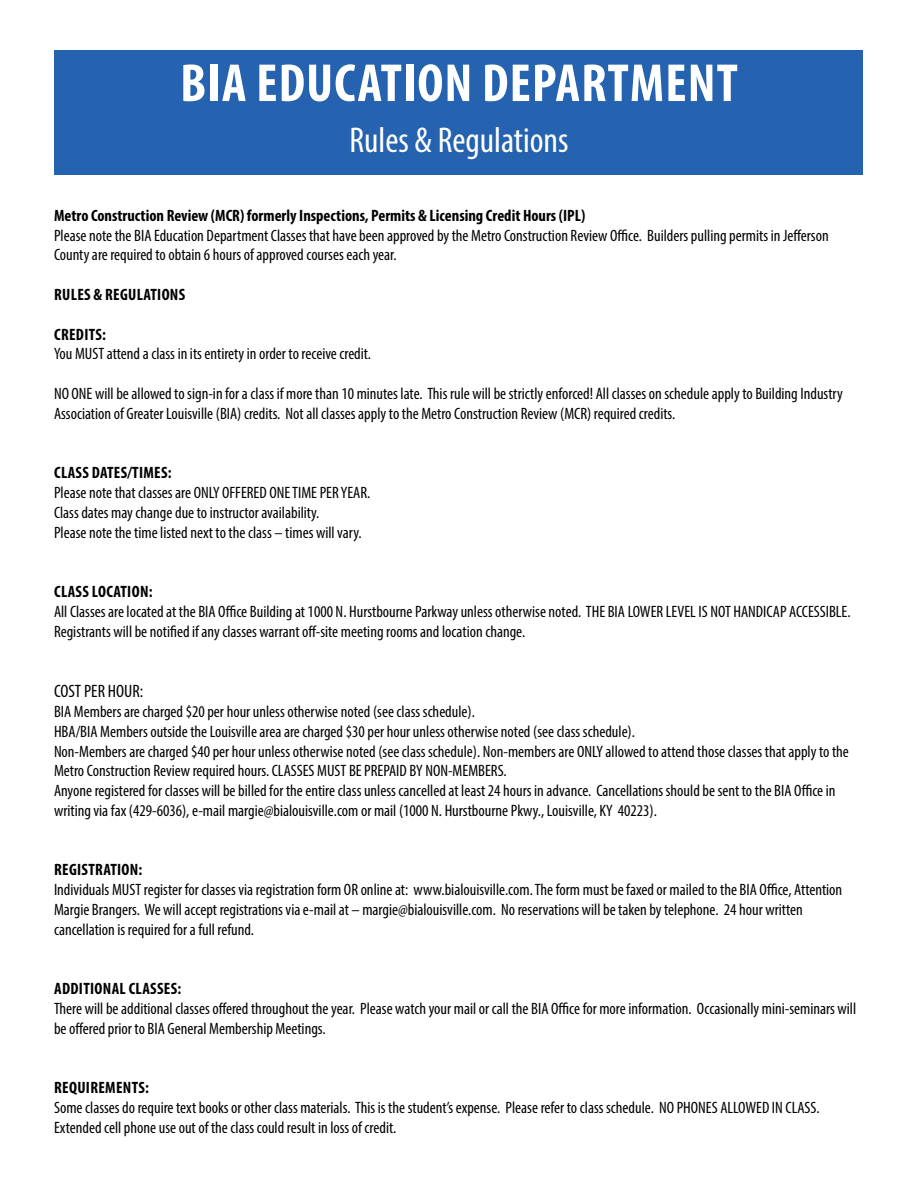
<style>
.page{position:relative;width:918px;height:1188px;background:#fff}
.page>*{position:absolute;margin:0;border:0;box-sizing:border-box;transform-origin:0 0}
.t1{font:700 condensed 54px "Myriad Pro";letter-spacing:.02em;color:#fff}
.t2{font:condensed 36px "Myriad Pro";color:#fff}
.t3{font:condensed 18px "Myriad Pro";color:#000}
.t4{font:condensed 16.5px/19.8px "Myriad Pro";color:#000}
.t5{font:700 condensed 16.5px "Myriad Pro";letter-spacing:.02em;color:#000}
.t6{font:700 condensed 16.5px "Myriad Pro";color:#000}
</style>
<div class="page">
<div style="left:55px;top:51px;width:808px;height:124px;background:#2562af"></div>
<h1 class="t1" style="left:180px;top:49px;width:559px">BIA EDUCATION DEPARTMENT</h1>
<h2 class="t2" style="left:349px;top:119px;width:221px">Rules &amp; Regulations</h2>
<p class="t6" style="left:54px;top:205px;width:533px">Metro Construction Review (MCR) formerly Inspections, Permits &amp; Licensing Credit Hours (IPL)</p>
<p class="t4" style="left:54px;top:225px;width:776px">Please note the BIA Education Department Classes that have been approved by the Metro Construction Review Office. Builders pulling permits in Jefferson<br>County are required to obtain 6 hours of approved courses each year.</p>
<p class="t5" style="left:54px;top:284px;width:133px">RULES &amp; REGULATIONS</p>
<p class="t5" style="left:54px;top:324px;width:53px">CREDITS:</p>
<p class="t4" style="left:54px;top:344px;width:319px">You MUST attend a class in its entirety in order to receive credit.</p>
<p class="t4" style="left:54px;top:383px;width:790px">NO ONE will be allowed to sign-in for a class if more than 10 minutes late. This rule will be strictly enforced! All classes on schedule apply to Building Industry<br>Association of Greater Louisville (BIA) credits. Not all classes apply to the Metro Construction Review (MCR) required credits.</p>
<p class="t5" style="left:54px;top:462px;width:119px">CLASS DATES/TIMES:</p>
<p class="t4" style="left:54px;top:482px;width:318px">Please note that classes are ONLY OFFERED ONE TIME PER YEAR.<br>Class dates may change due to instructor availability.<br>Please note the time listed next to the class – times will vary.</p>
<p class="t5" style="left:54px;top:581px;width:100px">CLASS LOCATION:</p>
<p class="t4" style="left:54px;top:601px;width:798px">All Classes are located at the BIA Office Building at 1000 N. Hurstbourne Parkway unless otherwise noted. THE BIA LOWER LEVEL IS NOT HANDICAP ACCESSIBLE.<br>Registrants will be notified if any classes warrant off-site meeting rooms and location change.</p>
<p class="t3" style="left:54px;top:680px;width:91px">COST PER HOUR:</p>
<p class="t4" style="left:54px;top:701px;width:796px">BIA Members are charged $20 per hour unless otherwise noted (see class schedule).<br>HBA/BIA Members outside the Louisville area are charged $30 per hour unless otherwise noted (see class schedule).<br>Non-Members are charged $40 per hour unless otherwise noted (see class schedule). Non-members are ONLY allowed to attend those classes that apply to the Metro Construction Review required hours. CLASSES MUST BE PREPAID BY NON-MEMBERS.<br>Anyone registered for classes will be billed for the entire class unless cancelled at least 24 hours in advance. Cancellations should be sent to the BIA Office in writing via fax (429-6036), e-mail margie@bialouisville.com or mail (1000 N. Hurstbourne Pkwy., Louisville, KY 40223).</p>
<p class="t5" style="left:54px;top:860px;width:90px">REGISTRATION:</p>
<p class="t4" style="left:54px;top:880px;width:790px">Individuals MUST register for classes via registration form OR online at: www.bialouisville.com. The form must be faxed or mailed to the BIA Office, Attention<br>Margie Brangers. We will accept registrations via e-mail at – margie@bialouisville.com. No reservations will be taken by telephone. 24 hour written cancellation is required for a full refund.</p>
<p class="t5" style="left:54px;top:978px;width:129px">ADDITIONAL CLASSES:</p>
<p class="t4" style="left:54px;top:998px;width:804px">There will be additional classes offered throughout the year. Please watch your mail or call the BIA Office for more information. Occasionally mini-seminars will be offered prior to BIA General Membership Meetings.</p>
<p class="t5" style="left:54px;top:1077px;width:96px">REQUIREMENTS:</p>
<p class="t4" style="left:54px;top:1097px;width:767px">Some classes do require text books or other class materials. This is the student’s expense. Please refer to class schedule. NO PHONES ALLOWED IN CLASS.<br>Extended cell phone use out of the class could result in loss of credit.</p>
</div>
